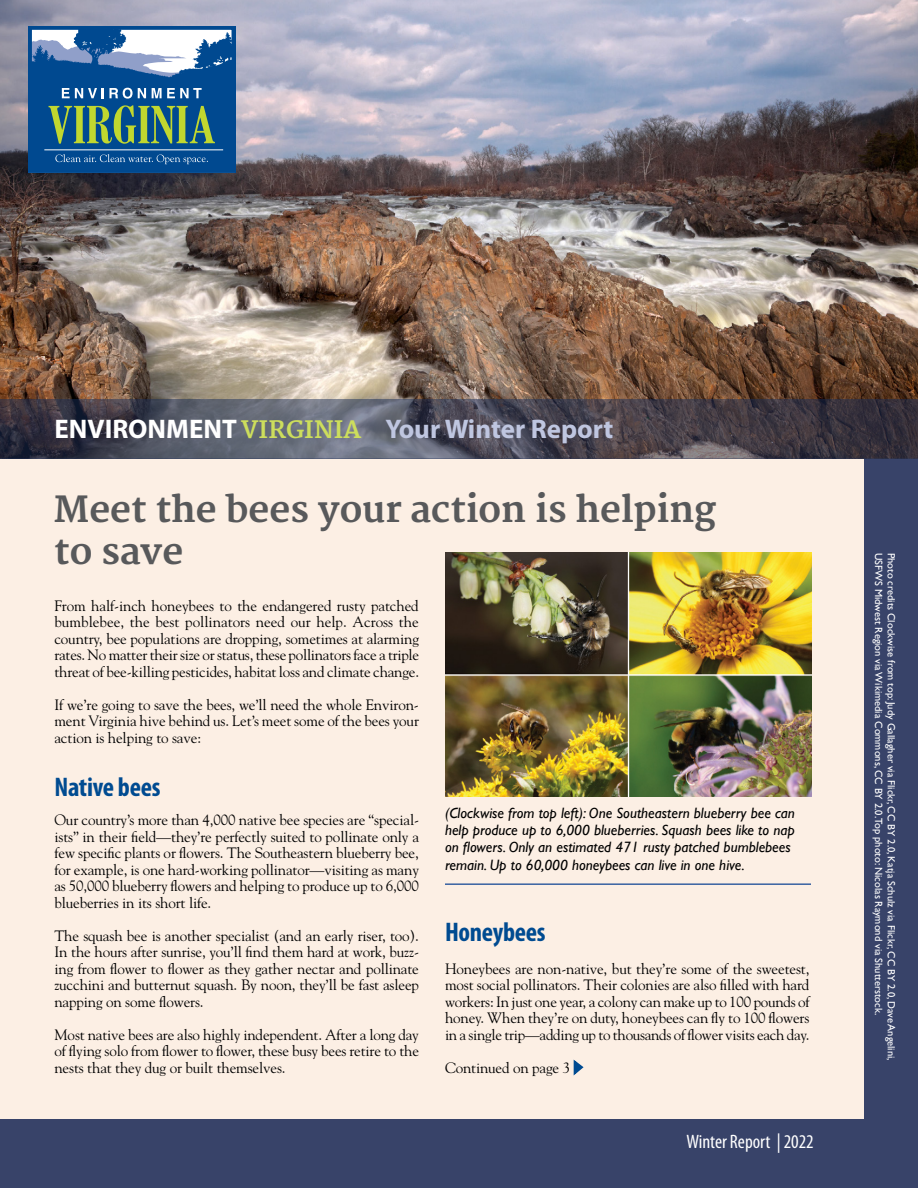
<style>
.page{position:relative;width:918px;height:1188px;background:#fff}
.page>*{position:absolute;margin:0;border:0;box-sizing:border-box;transform-origin:0 0}
.t1{font:700 36px/42px "Merriweather";color:#58595b}
.t2{font:700 27px "Myriad Pro";color:#bfc6e0}
.t3{font:700 condensed 27px "Myriad Pro";letter-spacing:-.01em;color:#004b91}
.t4{font:condensed 19.5px "Myriad Pro";color:#fff}
.t5{font:15px/16.5px "Goudy Std";letter-spacing:-.01em;color:#000;text-align:justify}
.t6{font:italic 15px/17.2px "Gill Sans";color:#000}
.t7{font:10.5px "Gill Sans";color:#fff}
.s1{color:#fff}
.s2{font-family:"Merriweather";font-size:24px;color:#cdde5c}
</style>
<div class="page">
<img style="left:0;top:0;width:918px;height:400px">
<div style="left:0;top:459px;width:918px;height:729px;background:#384369"></div>
<div style="left:0;top:459px;width:864px;height:660px;background:#fcefe4"></div>
<svg style="left:0;top:400px;width:918px;height:59px;background:#4b4a56"></svg>
<svg style="left:573px;top:1059px;width:11px;height:17px"></svg>
<hr style="left:445px;top:883px;width:366px;height:2px;background:#3861a1">
<img style="left:445px;top:553px;width:366px;height:244px">
<svg style="left:28px;top:27px;width:207px;height:146px;background:#3e749b"></svg>
<h2 class="t2" style="left:54px;top:411px;width:561px"><span class="s1">ENVIRONMENT</span> <span class="s2">VIRGINIA</span> Your Winter Report</h2>
<h1 class="t1" style="left:54px;top:488px;width:664px">Meet the bees your action is helping to save</h1>
<p class="t5" style="left:54px;top:597px;width:366px">From half-inch honeybees to the endangered rusty patched bumblebee, the best pollinators need our help. Across the country, bee populations are dropping, sometimes at alarming rates. No matter their size or status, these pollinators face a triple threat of bee-killing pesticides, habitat loss and climate change.</p>
<p class="t5" style="left:54px;top:696px;width:366px">If we’re going to save the bees, we’ll need the whole Environ&shy;ment Virginia hive behind us. Let’s meet some of the bees your action is helping to save:</p>
<h2 class="t3" style="left:54px;top:770px;width:108px">Native bees</h2>
<p class="t5" style="left:54px;top:811px;width:366px">Our country’s more than 4,000 native bee species are “special&shy;ists” in their field—they’re perfectly suited to pollinate only a few specific plants or flowers. The Southeastern blueberry bee, for example, is one hard-working pollinator—visiting as many as 50,000 blueberry flowers and helping to produce up to 6,000 blueberries in its short life.</p>
<p class="t5" style="left:54px;top:927px;width:366px">The squash bee is another specialist (and an early riser, too).<br>In the hours after sunrise, you’ll find them hard at work, buzz&shy;ing from flower to flower as they gather nectar and pollinate zucchini and butternut squash. By noon, they’ll be fast asleep napping on some flowers.</p>
<p class="t5" style="left:54px;top:1026px;width:366px">Most native bees are also highly independent. After a long day of flying solo from flower to flower, these busy bees retire to the nests that they dug or built themselves.</p>
<p class="t6" style="left:445px;top:804px;width:351px">(Clockwise from top left): One Southeastern blueberry bee can help produce up to 6,000 blueberries. Squash bees like to nap on flowers. Only an estimated 471 rusty patched bumblebees remain. Up to 60,000 honeybees can live in one hive.</p>
<h2 class="t3" style="left:445px;top:915px;width:102px">Honeybees</h2>
<p class="t5" style="left:445px;top:960px;width:366px">Honeybees are non-native, but they’re some of the sweetest, most social pollinators. Their colonies are also filled with hard workers: In just one year, a colony can make up to 100 pounds of honey. When they’re on duty, honeybees can fly to 100 flowers in a single trip—adding up to thousands of flower visits each day.</p>
<p class="t5" style="left:445px;top:1059px;width:127px">Continued on page 3</p>
<h3 class="t4" style="left:687px;top:1130px;width:129px">Winter Report | 2022</h3>
<p class="t7" style="left:885px;top:553px;width:464px;rotate:90deg">USFWS Midwest Region via Wikimedia Commons, CC BY 2.0.Top photo: Nicolas Raymond via Shutterstock.</p>
<p class="t7" style="left:898px;top:553px;width:509px;rotate:90deg">Photo credits Clockwise from top: Judy Gallagher via Flickr, CC BY 2.0, Katja Schulz via Flickr, CC BY 2.0, Dave Angelini,</p>
</div>
